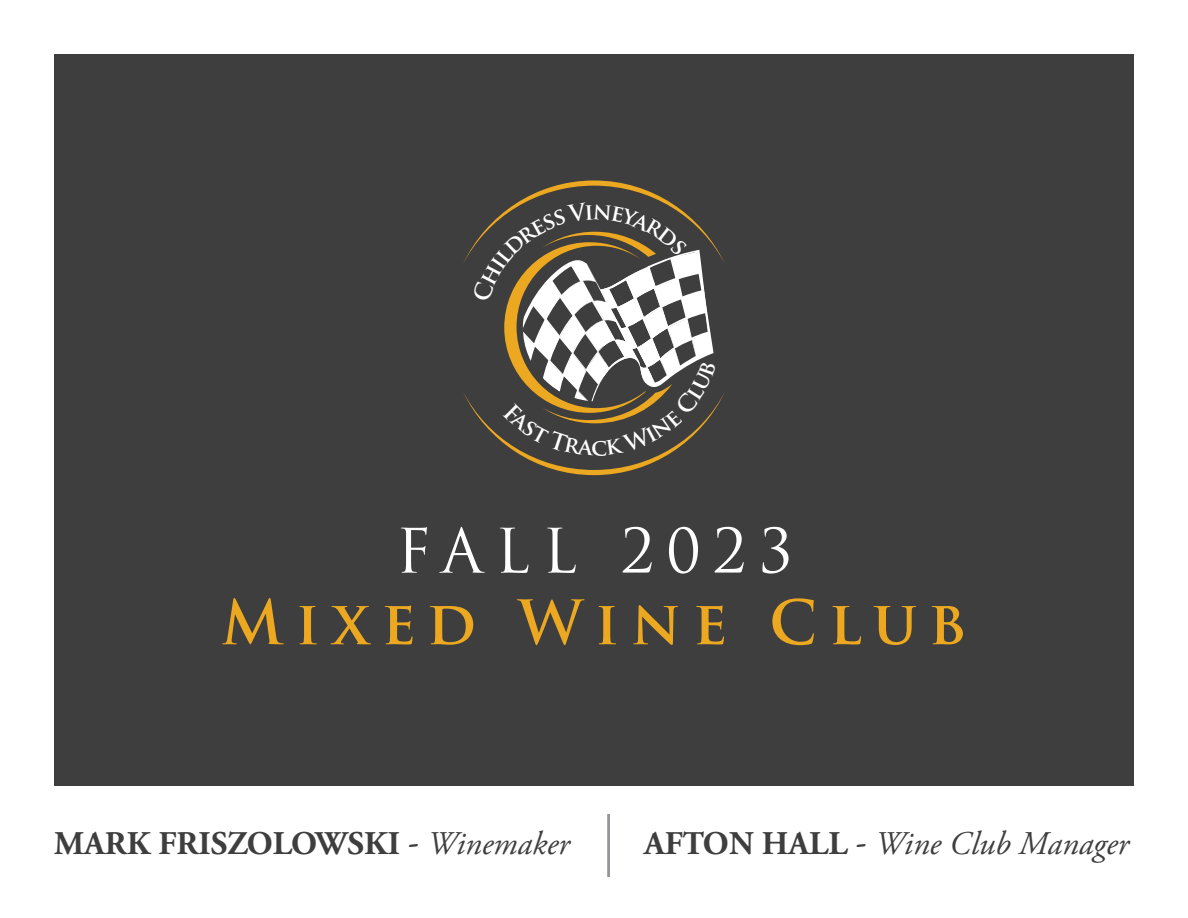
<style>
.page{position:relative;width:1188px;height:918px;background:#fff}
.page>*{position:absolute;margin:0;border:0;box-sizing:border-box;transform-origin:0 0}
.t1{font:700 59.7px/71.6px "Trajan Pro";letter-spacing:.2em;color:#eba820;text-align:center}
.t2{font:700 33px "Adobe Garamond Pro";color:#3e3e3f}
.t3{font:italic 33px "Adobe Garamond Pro";color:#3e3e3f}
.s1{font-weight:400;color:#fff}
.s2{font-family:"Garamond Premr Pro";font-weight:400;font-size:39.75px}
.s3{font-weight:400;font-style:italic}
.s4{font-weight:700;font-style:normal}
.s5{font-family:"Garamond Premr Pro";font-style:normal;font-size:39.75px}
</style>
<div class="page">
<div style="left:54px;top:54px;width:1080px;height:731px;background:#3e3e3f"></div>
<svg style="left:464px;top:180px;width:260px;height:295px"></svg>
<hr style="left:607px;top:815px;width:3px;height:62px;background:#939598">
<svg style="left:472px;top:202px;width:244px;height:254px"></svg>
<p class="t1" style="left:221px;top:516px;width:747px"><span class="s1">FALL 2023<br></span>Mixed Wine Club</p>
<p class="t2" style="left:54px;top:824px;width:517px">MARK FRISZOLOWSKI <span class="s2">-</span> <span class="s3">Winemaker</span></p>
<p class="t3" style="left:644px;top:824px;width:486px"><span class="s4">AFTON HALL</span> <span class="s5">-</span> Wine Club Manager</p>
</div>
